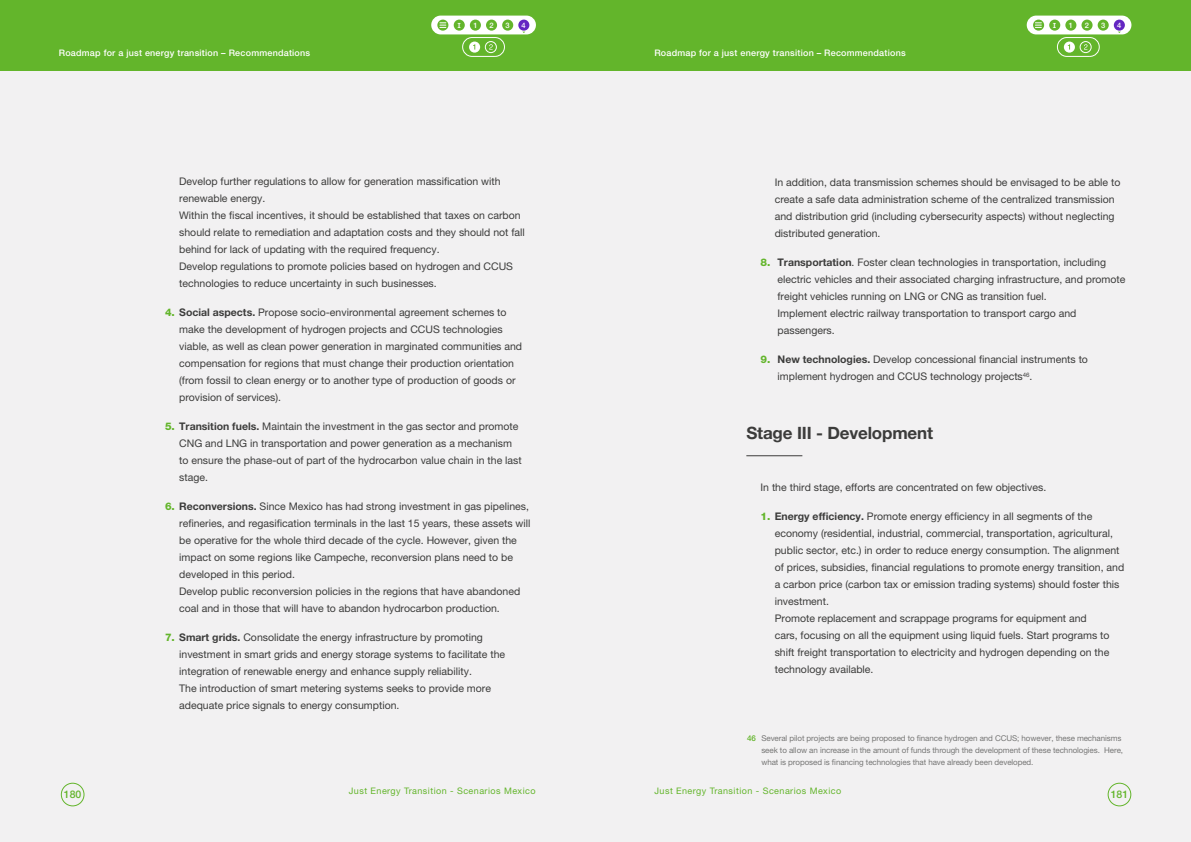
<style>
.page{position:relative;width:1191px;height:842px;background:#fff}
.page>*{position:absolute;margin:0;border:0;box-sizing:border-box;transform-origin:0 0}
.t1{font:700 17px "Helvetica Neue LT Pro";letter-spacing:-.01em;color:#3c3c3b}
.t2{font:10.5px/17px "Helvetica Neue LT Pro";color:#3c3c3b}
.t3{font:500 10.5px "Helvetica Neue LT Std";color:#63b52b}
.t4{font:500 9px "Helvetica Neue LT Pro";letter-spacing:.025em;color:#fff}
.t5{font:9px "Helvetica Neue LT Std";letter-spacing:.05em;color:#63b52b}
.t6{font:8px/12px "Helvetica Neue LT Pro";letter-spacing:-.01em;color:#767675}
.t7{font:500 7.5px "Helvetica Neue LT Pro";color:#fff}
.t8{font:700 7px "Andika New Basic";color:#fff}
.s1{font-weight:800;color:#63b52b}
.s2{font-weight:700}
.s3{font-weight:500;color:#63b52b}
</style>
<div class="page">
<div style="left:0;top:0;width:595px;height:842px;background:#f2f1f2"></div>
<div style="left:0;top:0;width:595px;height:71px;background:#63b52b"></div>
<div style="left:595px;top:0;width:596px;height:842px;background:#f2f1f2"></div>
<div style="left:595px;top:0;width:596px;height:71px;background:#63b52b"></div>
<div style="left:1107px;top:783px;width:24px;height:23px;border:1px solid #63b52b;border-radius:50%"></div>
<div style="left:61px;top:783px;width:23px;height:23px;border:1px solid #63b52b;border-radius:50%"></div>
<div style="left:431px;top:16px;width:105px;height:18px;background:#fff;border-radius:9px"></div>
<div style="left:470px;top:20px;width:11px;height:11px;background:#63b52b;border-radius:50%"></div>
<div style="left:518px;top:20px;width:11px;height:11px;background:#6326c2;border-radius:50%"></div>
<div style="left:502px;top:20px;width:11px;height:11px;background:#63b52b;border-radius:50%"></div>
<div style="left:486px;top:20px;width:11px;height:11px;background:#63b52b;border-radius:50%"></div>
<div style="left:454px;top:20px;width:11px;height:11px;background:#63b52b;border-radius:50%"></div>
<div style="left:1026px;top:16px;width:105px;height:18px;background:#fff;border-radius:9px"></div>
<div style="left:1065px;top:20px;width:11px;height:11px;background:#63b52b;border-radius:50%"></div>
<div style="left:1113px;top:20px;width:11px;height:11px;background:#6326c2;border-radius:50%"></div>
<div style="left:1097px;top:20px;width:11px;height:11px;background:#63b52b;border-radius:50%"></div>
<div style="left:1081px;top:20px;width:11px;height:11px;background:#63b52b;border-radius:50%"></div>
<div style="left:1049px;top:20px;width:11px;height:11px;background:#63b52b;border-radius:50%"></div>
<svg style="left:1033px;top:20px;width:11px;height:11px"></svg>
<svg style="left:437px;top:20px;width:11px;height:11px"></svg>
<svg style="left:440px;top:23px;width:6px;height:5px"></svg>
<svg style="left:1035px;top:23px;width:6px;height:5px"></svg>
<hr style="left:746px;top:455px;width:56px;height:1px;background:#3c3c3b">
<svg style="left:469px;top:42px;width:11px;height:11px"></svg>
<svg style="left:473px;top:44px;width:2px;height:6px"></svg>
<div style="left:462px;top:37px;width:43px;height:20px;border:1px solid #fff;border-radius:9px"></div>
<div style="left:485px;top:41px;width:11px;height:12px;border:1px solid #fff;border-radius:50%"></div>
<svg style="left:489px;top:44px;width:4px;height:6px"></svg>
<svg style="left:1063px;top:42px;width:12px;height:11px"></svg>
<svg style="left:1067px;top:44px;width:3px;height:6px"></svg>
<div style="left:1057px;top:37px;width:42px;height:20px;border:1px solid #fff;border-radius:9px"></div>
<div style="left:1079px;top:41px;width:12px;height:12px;border:1px solid #fff;border-radius:50%"></div>
<svg style="left:1084px;top:44px;width:3px;height:6px"></svg>
<p class="t8" style="left:457px;top:19px;width:5px">I</p>
<p class="t7" style="left:473px;top:21px;width:6px">1</p>
<p class="t7" style="left:489px;top:21px;width:6px">2</p>
<p class="t7" style="left:505px;top:21px;width:6px">3</p>
<p class="t7" style="left:521px;top:21px;width:6px">4</p>
<p class="t8" style="left:1053px;top:19px;width:5px">I</p>
<p class="t7" style="left:1069px;top:21px;width:6px">1</p>
<p class="t7" style="left:1085px;top:21px;width:6px">2</p>
<p class="t7" style="left:1101px;top:21px;width:6px">3</p>
<p class="t7" style="left:1117px;top:21px;width:6px">4</p>
<p class="t4" style="left:59px;top:47px;width:253px">Roadmap for a just energy transition – Recommendations</p>
<p class="t4" style="left:654px;top:47px;width:253px">Roadmap for a just energy transition – Recommendations</p>
<p class="t2" style="left:179px;top:173px;width:347px">Develop further regulations to allow for generation massification with renewable energy.<br>Within the fiscal incentives, it should be established that taxes on carbon should relate to remediation and adaptation costs and they should not fall behind for lack of updating with the required frequency.<br>Develop regulations to promote policies based on hydrogen and CCUS technologies to reduce uncertainty in such businesses.</p>
<p class="t2" style="left:179px;top:304px;width:344px;text-indent:-14px"><span class="s1">4.</span> <span class="s2">Social aspects.</span> Propose socio-environmental agreement schemes to make the development of hydrogen projects and CCUS technologies viable, as well as clean power generation in marginated communities and compensation for regions that must change their production orientation (from fossil to clean energy or to another type of production of goods or provision of services).</p>
<p class="t2" style="left:179px;top:418px;width:344px;text-indent:-14px"><span class="s1">5.</span> <span class="s2">Transition fuels.</span> Maintain the investment in the gas sector and promote CNG and LNG in transportation and power generation as a mechanism to ensure the phase-out of part of the hydrocarbon value chain in the last stage.</p>
<p class="t2" style="left:179px;top:498px;width:353px;text-indent:-14px"><span class="s1">6.</span> <span class="s2">Reconversions.</span> Since Mexico has had strong investment in gas pipelines, refineries, and regasification terminals in the last 15 years, these assets will be operative for the whole third decade of the cycle. However, given the impact on some regions like Campeche, reconversion plans need to be developed in this period.<br>Develop public reconversion policies in the regions that have abandoned coal and in those that will have to abandon hydrocarbon production.</p>
<p class="t2" style="left:179px;top:629px;width:327px;text-indent:-14px"><span class="s1">7.</span> <span class="s2">Smart grids.</span> Consolidate the energy infrastructure by promoting investment in smart grids and energy storage systems to facilitate the integration of renewable energy and enhance supply reliability.<br>The introduction of smart metering systems seeks to provide more adequate price signals to energy consumption.</p>
<p class="t2" style="left:774px;top:174px;width:347px">In addition, data transmission schemes should be envisaged to be able to create a safe data administration scheme of the centralized transmission and distribution grid (including cybersecurity aspects) without neglecting distributed generation.</p>
<p class="t2" style="left:777px;top:254px;width:349px;text-indent:-17px"><span class="s1">8.</span> <span class="s2">Transportation</span>. Foster clean technologies in transportation, including electric vehicles and their associated charging infrastructure, and promote freight vehicles running on LNG or CNG as transition fuel.<br>Implement electric railway transportation to transport cargo and passengers.</p>
<p class="t2" style="left:777px;top:351px;width:312px;text-indent:-17px"><span class="s1">9.</span> <span class="s2">New technologies.</span> Develop concessional financial instruments to implement hydrogen and CCUS technology projects<sup>46</sup>.</p>
<h1 class="t1" style="left:746px;top:423px;width:188px">Stage III - Development</h1>
<p class="t2" style="left:760px;top:478px;width:287px">In the third stage, efforts are concentrated on few objectives.</p>
<p class="t2" style="left:774px;top:507px;width:351px;text-indent:-14px"><span class="s1">1.</span> <span class="s2">Energy efficiency.</span> Promote energy efficiency in all segments of the economy (residential, industrial, commercial, transportation, agricultural, public sector, etc.) in order to reduce energy consumption. The alignment of prices, subsidies, financial regulations to promote energy transition, and a carbon price (carbon tax or emission trading systems) should foster this investment.<br>Promote replacement and scrappage programs for equipment and<br>cars, focusing on all the equipment using liquid fuels. Start programs to shift freight transportation to electricity and hydrogen depending on the technology available.</p>
<p class="t6" style="left:761px;top:732px;width:363px;text-indent:-14px"><span class="s3">46</span> Several pilot projects are being proposed to finance hydrogen and CCUS; however, these mechanisms seek to allow an increase in the amount of funds through the development of these technologies. Here, what is proposed is financing technologies that have already been developed.</p>
<p class="t5" style="left:349px;top:786px;width:188px">Just Energy Transition - Scenarios Mexico</p>
<p class="t5" style="left:654px;top:786px;width:188px">Just Energy Transition - Scenarios Mexico</p>
<p class="t3" style="left:64px;top:788px;width:19px">180</p>
<p class="t3" style="left:1110px;top:788px;width:19px">181</p>
</div>
